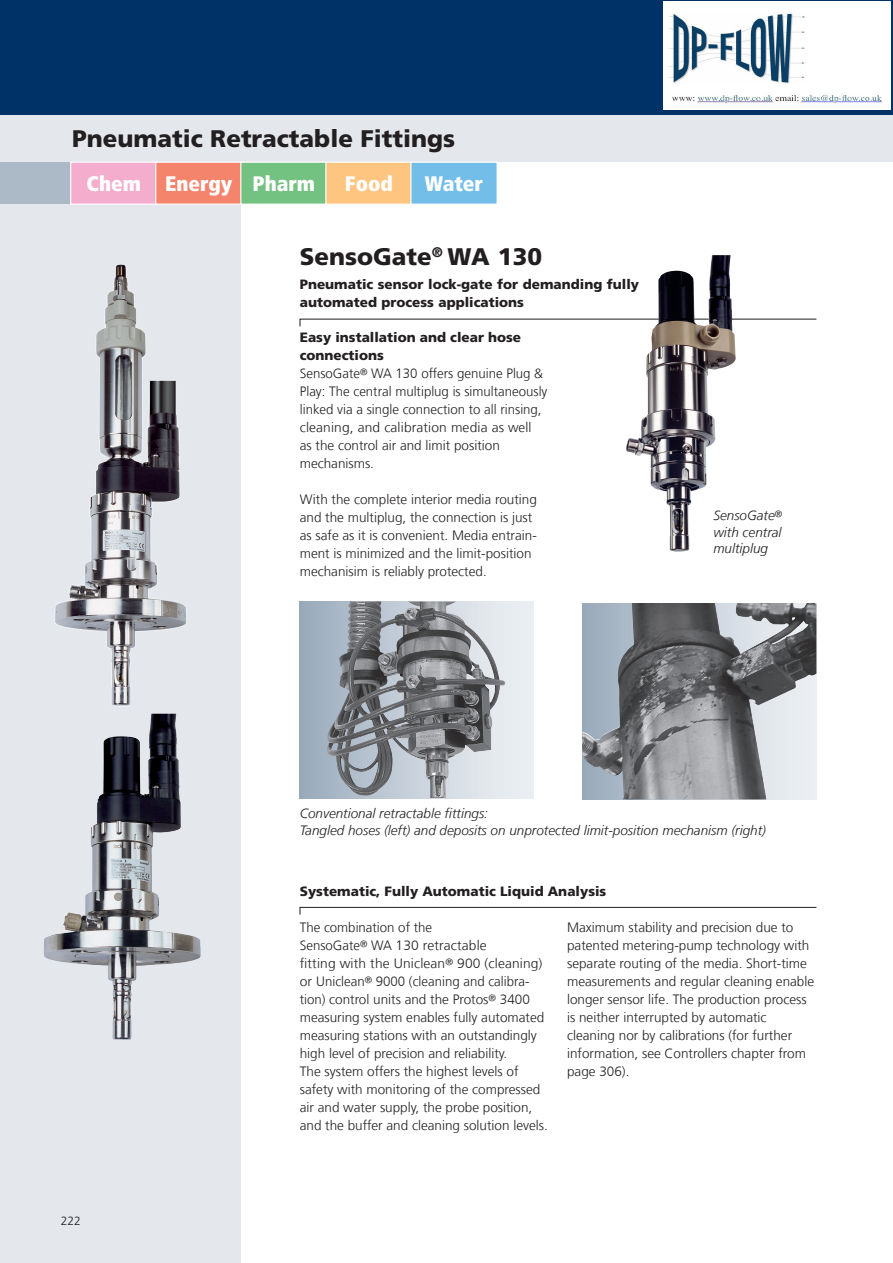
<style>
.page{position:relative;width:893px;height:1263px;background:#fff}
.page>*{position:absolute;margin:0;border:0;box-sizing:border-box;transform-origin:0 0}
.Headline_E{font:900 24px "Frutiger LT Com";color:#231f20}
.Headline_Produkt_E{font:900 24px "Frutiger LT Com";color:#231f20}
.Sparten_E{font:900 condensed 21px "Frutiger LT Com";color:#fff}
.Text_E{font:300 13.5px/18px "Frutiger LT Com";color:#231f20}
.Bildunterschriften_E{font:italic 300 13.5px/16.5px "Frutiger LT Com";color:#231f20}
.Subline_Produkt_E{font:900 13.5px/18px "Frutiger LT Com";color:#231f20}
.Tabelle_Headline_E{font:900 13.5px "Frutiger LT Com";color:#231f20}
.Text_E-2{font:900 13.5px/18px "Frutiger LT Com";color:#231f20}
.t1{font:300 12px "Frutiger LT Com";color:#231f20}
.s1{font-family:"Frutiger Special";font-weight:400}
.s2{font-family:"Frutiger Special";font-weight:400;font-style:normal}
</style>
<div class="page">
<div style="left:0;top:0;width:893px;height:119px;background:#003268"></div>
<div style="left:0;top:160px;width:241px;height:1103px;background:#e4e8ed"></div>
<div style="left:0;top:157px;width:98px;height:47px;background:#acbac8"></div>
<svg style="left:300px;top:319px;width:517px;height:8px"></svg>
<div style="left:0;top:115px;width:893px;height:47px;background:#e4e8ed"></div>
<img style="left:626px;top:255px;width:86px;height:213px">
<svg style="left:300px;top:602px;width:234px;height:196px;background:#c8d1d9"></svg>
<img style="left:327px;top:602px;width:166px;height:196px">
<img style="left:582px;top:603px;width:234px;height:196px">
<svg style="left:300px;top:907px;width:517px;height:8px"></svg>
<img style="left:55px;top:264px;width:131px;height:443px">
<img style="left:44px;top:713px;width:157px;height:327px">
<svg style="left:70px;top:161px;width:427px;height:44px;background:#c7b7a8"></svg>
<img style="left:664px;top:1px;width:226px;height:108px">
<p class="Headline_E" style="left:72px;top:124px;width:384px">Pneumatic Retractable Fittings</p>
<p class="Sparten_E" style="left:87px;top:171px;width:56px">Chem</p>
<p class="Sparten_E" style="left:165px;top:171px;width:69px">Energy</p>
<p class="Sparten_E" style="left:253px;top:171px;width:64px">Pharm</p>
<p class="Sparten_E" style="left:345px;top:171px;width:50px">Food</p>
<p class="Sparten_E" style="left:425px;top:171px;width:60px">Water</p>
<p class="Headline_Produkt_E" style="left:300px;top:242px;width:244px">SensoGate<sup>®</sup> WA 130</p>
<p class="Subline_Produkt_E" style="left:300px;top:275px;width:341px">Pneumatic sensor lock-gate for demanding fully automated process applications</p>
<p class="Text_E-2" style="left:300px;top:328px;width:223px">Easy installation and clear hose connections</p>
<p class="Text_E" style="left:300px;top:364px;width:249px">SensoGate<span class="s1">®</span> WA 130 offers genuine Plug &amp; Play: The central multiplug is simultaneously linked via a single connection to all rinsing, cleaning, and calibration media as well<br>as the control air and limit position mechanisms.</p>
<p class="Text_E" style="left:300px;top:490px;width:239px">With the complete interior media routing and the multiplug, the connection is just as safe as it is convenient. Media entrain&shy;ment is minimized and the limit-position mechanisim is reliably protected.</p>
<p class="Bildunterschriften_E" style="left:713px;top:507px;width:71px;text-align:justify">SensoGate<span class="s2">® </span>with central multiplug</p>
<p class="Bildunterschriften_E" style="left:300px;top:805px;width:468px">Conventional retractable fittings:<br>Tangled hoses (left) and deposits on unprotected limit-position mechanism (right)</p>
<p class="t1" style="left:61px;top:1213px;width:22px">222</p>
<p class="Tabelle_Headline_E" style="left:300px;top:883px;width:308px">Systematic, Fully Automatic Liquid Analysis</p>
<p class="Text_E" style="left:300px;top:919px;width:246px">The combination of the<br>SensoGate<span class="s1">®</span> WA 130 retractable<br>fitting with the Uniclean<span class="s1">®</span> 900 (cleaning) or Uniclean<span class="s1">®</span> 9000 (cleaning and calibra&shy;tion) control units and the Protos<span class="s1">®</span> 3400 measuring system enables fully automated measuring stations with an outstandingly high level of precision and reliability.</p>
<p class="Text_E" style="left:300px;top:1063px;width:250px">The system offers the highest levels of safety with monitoring of the compressed air and water supply, the probe position, and the buffer and cleaning solution levels.</p>
<p class="Text_E" style="left:567px;top:918px;width:249px">Maximum stability and precision due to patented metering-pump technology with separate routing of the media. Short-time measurements and regular cleaning enable longer sensor life. The production process is neither interrupted by automatic cleaning nor by calibrations (for further information, see Controllers chapter from page 306).</p>
</div>
